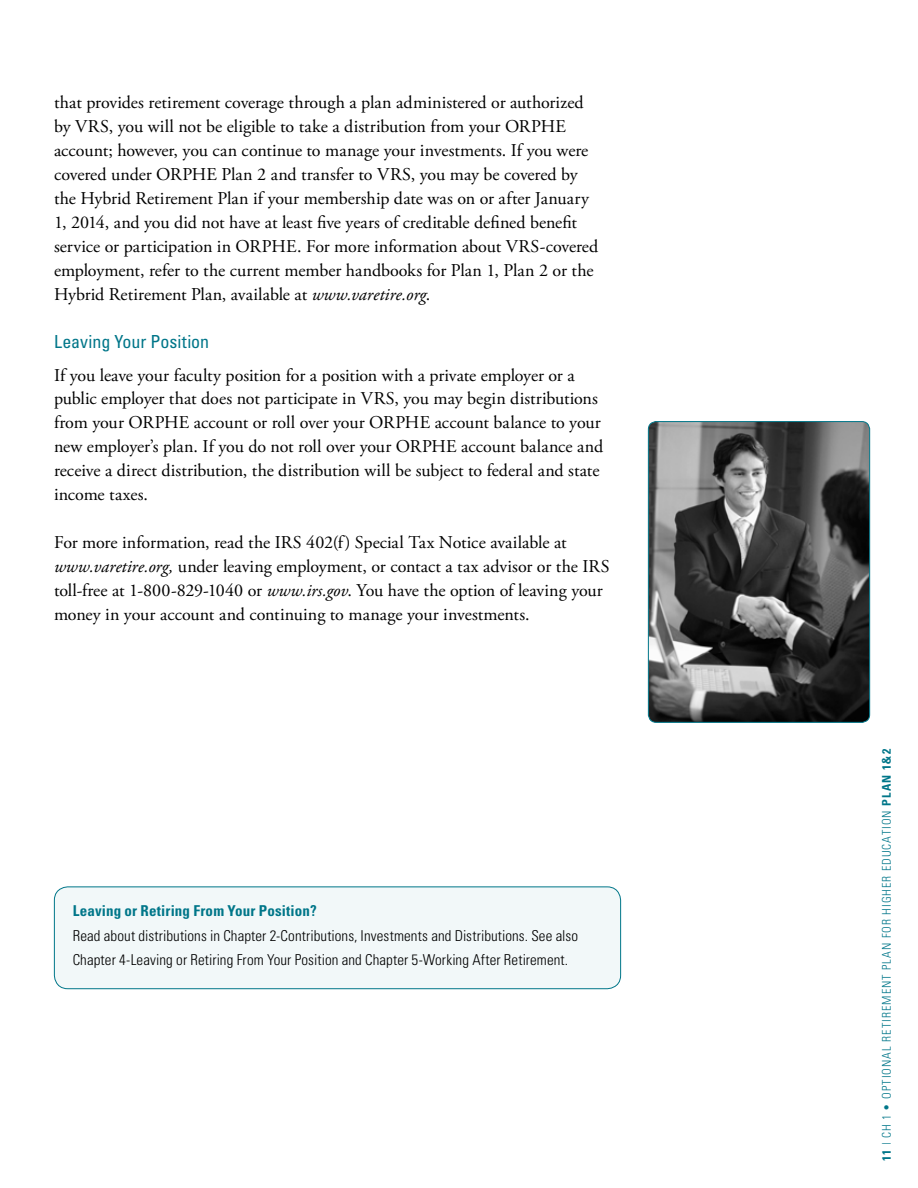
<style>
.page{position:relative;width:918px;height:1188px;background:#fff}
.page>*{position:absolute;margin:0;border:0;box-sizing:border-box;transform-origin:0 0}
.t1{font:18px/24px "Adobe Garamond Pro";letter-spacing:-.005em;color:#000}
.t2{font:condensed 18px "Univers";color:#007689}
.t3{font:300 condensed 15px/24px "Univers";letter-spacing:.005em;color:#000}
.t4{font:700 condensed 15px "Univers";letter-spacing:.01em;color:#007689}
.t5{font:300 condensed 12px "Univers";letter-spacing:.085em;color:#007689}
.s1{font-style:italic}
.s2{font-weight:700}
</style>
<div class="page">
<div style="left:54px;top:887px;width:567px;height:102px;background:#f2f8f9;border-radius:14px"></div>
<div style="left:54px;top:886px;width:567px;height:103px;border:1px solid #007689;border-radius:14px"></div>
<img style="left:648px;top:422px;width:222px;height:299px">
<div style="left:648px;top:421px;width:222px;height:302px;border:1px solid #007689;border-radius:8px"></div>
<p class="t1" style="left:54px;top:90px;width:546px">that provides retirement coverage through a plan administered or authorized by VRS, you will not be eligible to take a distribution from your ORPHE account; however, you can continue to manage your investments. If you were covered under ORPHE Plan 2 and transfer to VRS, you may be covered by the Hybrid Retirement Plan if your membership date was on or after January 1, 2014, and you did not have at least five years of creditable defined benefit service or participation in ORPHE. For more information about VRS-covered employment, refer to the current member handbooks for Plan 1, Plan 2 or the Hybrid Retirement Plan, available at <span class="s1">www.varetire.org</span>.</p>
<p class="t2" style="left:54px;top:330px;width:157px">Leaving Your Position</p>
<p class="t1" style="left:54px;top:363px;width:551px">If you leave your faculty position for a position with a private employer or a public employer that does not participate in VRS, you may begin distributions from your ORPHE account or roll over your ORPHE account balance to your new employer’s plan. If you do not roll over your ORPHE account balance and receive a direct distribution, the distribution will be subject to federal and state income taxes.</p>
<p class="t1" style="left:54px;top:531px;width:557px">For more information, read the IRS 402(f) Special Tax Notice available at <span class="s1">www.varetire.org,</span> under leaving employment, or contact a tax advisor or the IRS toll-free at 1-800-829-1040 or <span class="s1">www.irs.gov</span>. You have the option of leaving your money in your account and continuing to manage your investments.</p>
<p class="t4" style="left:73px;top:901px;width:246px">Leaving or Retiring From Your Position?</p>
<p class="t3" style="left:73px;top:924px;width:507px">Read about distributions in Chapter 2-Contributions, Investments and Distributions. See also<br>Chapter 4-Leaving or Retiring From Your Position and Chapter 5-Working After Retirement.</p>
<p class="t5" style="left:880px;top:1161px;width:414px;rotate:-90deg"><span class="s2">11</span> | CH 1 • OPTIONAL RETIREMENT PLAN FOR HIGHER EDUCATION <span class="s2">PLAN 1&amp;2</span></p>
</div>
